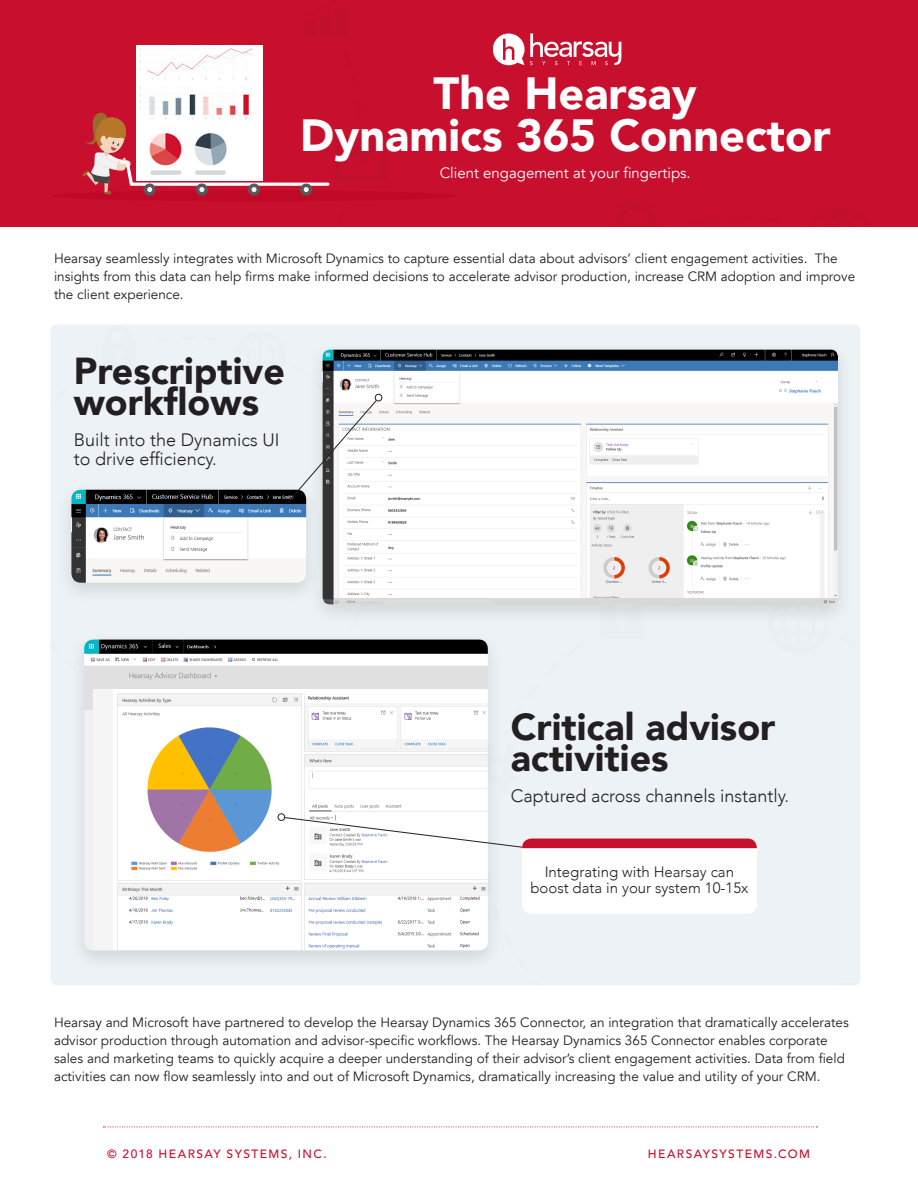
<style>
.page{position:relative;width:918px;height:1188px;background:#fff}
.page>*{position:absolute;margin:0;border:0;box-sizing:border-box;transform-origin:0 0}
.t1{font:900 45px/42.2px "Avenir";color:#fff;text-align:center}
.t2{font:900 37.5px/30.9px "Avenir";color:#231f20}
.t3{font:300 18px/18.9px "Avenir";color:#231f20}
.t4{font:300 15px/15.9px "Avenir";color:#231f20;text-align:center}
.t5{font:15px "Avenir";color:#fff}
.t6{font:13.5px/18px "Avenir";color:#231f20}
.Body{font:500 12px "Avenir";letter-spacing:.115em;color:#c8102e}
</style>
<div class="page">
<div style="left:0;top:0;width:918px;height:227px;background:#c8102e"></div>
<div style="left:305px;top:23px;width:11px;height:15px;background:#c20f2c"></div>
<div style="left:320px;top:16px;width:12px;height:22px;background:#c20f2c"></div>
<div style="left:335px;top:8px;width:12px;height:30px;background:#c20f2c"></div>
<svg style="left:493px;top:33px;width:128px;height:32px"></svg>
<svg style="left:103px;top:1127px;width:714px;height:1px"></svg>
<div style="left:50px;top:324px;width:810px;height:661px;background:#ecf2f5;border-radius:7px"></div>
<div style="left:69px;top:631px;width:434px;height:341px;background:#231f20;opacity:.13"></div>
<img style="left:84px;top:640px;width:404px;height:310px">
<div style="left:307px;top:341px;width:546px;height:285px;background:#231f20;opacity:.13"></div>
<img style="left:323px;top:350px;width:515px;height:254px">
<div style="left:56px;top:481px;width:265px;height:124px;background:#231f20;opacity:.13"></div>
<img style="left:71px;top:490px;width:235px;height:93px">
<div style="left:375px;top:394px;width:7px;height:7px;border:1px solid #231f20;border-radius:50%"></div>
<svg style="left:287px;top:400px;width:90px;height:104px"></svg>
<div style="left:52px;top:190px;width:404px;height:11px;background:#c00927;border-radius:50%"></div>
<svg style="left:144px;top:184px;width:12px;height:12px"></svg>
<svg style="left:196px;top:184px;width:12px;height:12px"></svg>
<svg style="left:248px;top:184px;width:12px;height:12px"></svg>
<svg style="left:300px;top:184px;width:12px;height:12px"></svg>
<svg style="left:82px;top:112px;width:247px;height:82px"></svg>
<img style="left:137px;top:46px;width:125px;height:135px">
<div style="left:522px;top:839px;width:235px;height:75px;background:#fff;border-radius:9px"></div>
<svg style="left:277px;top:813px;width:480px;height:36px"></svg>
<p class="t1" style="left:300px;top:71px;width:532px">The Hearsay<br>Dynamics 365 Connector</p>
<p class="t5" style="left:440px;top:164px;width:253px">Client engagement at your fingertips.</p>
<p class="t6" style="left:54px;top:249px;width:803px">Hearsay seamlessly integrates with Microsoft Dynamics to capture essential data about advisors’ client engagement activities. The insights from this data can help firms make informed decisions to accelerate advisor production, increase CRM adoption and improve the client experience.</p>
<p class="t2" style="left:74px;top:355px;width:213px">Prescriptive workflows</p>
<p class="t3" style="left:74px;top:430px;width:207px">Built into the Dynamics UI to drive efficiency.</p>
<p class="t2" style="left:511px;top:711px;width:266px">Critical advisor activities</p>
<p class="t3" style="left:511px;top:787px;width:280px">Captured across channels instantly.</p>
<p class="t4" style="left:530px;top:863px;width:219px">Integrating with Hearsay can boost data in your system 10-15x</p>
<p class="t6" style="left:54px;top:1014px;width:796px">Hearsay and Microsoft have partnered to develop the Hearsay Dynamics 365 Connector, an integration that dramatically accelerates advisor production through automation and advisor-specific workflows. The Hearsay Dynamics 365 Connector enables corporate sales and marketing teams to quickly acquire a deeper understanding of their advisor’s client engagement activities. Data from field activities can now flow seamlessly into and out of Microsoft Dynamics, dramatically increasing the value and utility of your CRM.</p>
<p class="Body" style="left:107px;top:1143px;width:221px">© 2018 HEARSAY SYSTEMS, INC.</p>
<p class="Body" style="left:648px;top:1143px;width:164px">HEARSAYSYSTEMS.COM</p>
</div>
